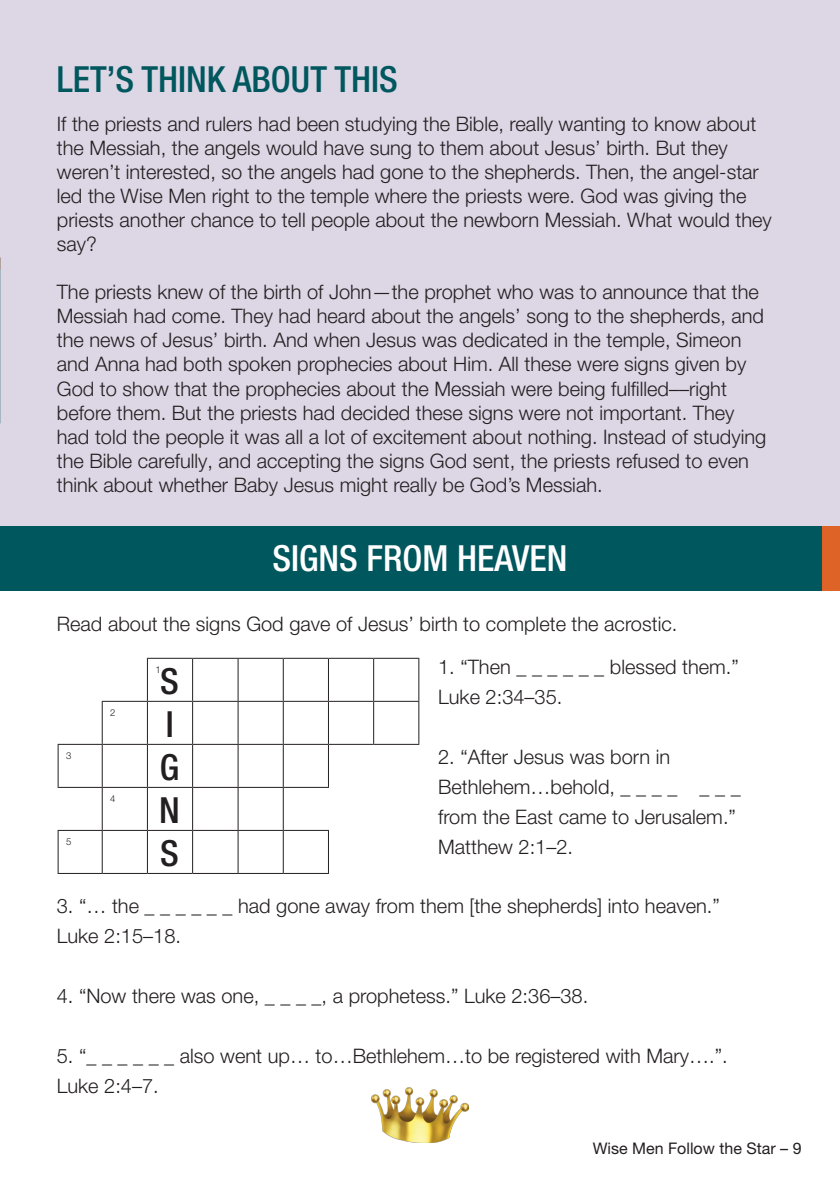
<style>
.page{position:relative;width:840px;height:1191px;background:#fff}
.page>*{position:absolute;margin:0;border:0;box-sizing:border-box;transform-origin:0 0}
.t1{font:500 condensed 36px "Helvetica Neue LT Pro";color:#00575e}
.t2{font:500 condensed 36px "Helvetica Neue LT Pro";color:#fff}
.t3{font:500 condensed 36px "Helvetica Neue LT Pro";color:#231f20}
.t4{font:300 20px/24px "Helvetica Neue LT Pro";color:#231f20}
.t5{font:16px "Helvetica Neue LT Pro";color:#231f20}
.t6{font:300 9.6px "Helvetica Neue LT Pro";color:#231f20}
</style>
<div class="page">
<img style="left:372px;top:1087px;width:96px;height:55px">
<div style="left:0;top:0;width:839px;height:558px;background:#dcd6e5"></div>
<div style="left:0;top:526px;width:839px;height:64px;background:#00575e"></div>
<div style="left:822px;top:526px;width:17px;height:64px;background:#dd6327"></div>
<hr style="left:147px;top:658px;width:45px;height:1px;background:#231f20">
<hr style="left:147px;top:659px;width:1px;height:42px;background:#231f20">
<hr style="left:192px;top:658px;width:46px;height:1px;background:#231f20">
<hr style="left:192px;top:659px;width:1px;height:42px;background:#231f20">
<hr style="left:238px;top:658px;width:45px;height:1px;background:#231f20">
<hr style="left:237px;top:659px;width:1px;height:42px;background:#231f20">
<hr style="left:283px;top:658px;width:45px;height:1px;background:#231f20">
<hr style="left:282px;top:659px;width:1px;height:42px;background:#231f20">
<hr style="left:328px;top:658px;width:45px;height:1px;background:#231f20">
<hr style="left:328px;top:659px;width:1px;height:42px;background:#231f20">
<hr style="left:373px;top:658px;width:46px;height:1px;background:#231f20">
<hr style="left:373px;top:659px;width:1px;height:42px;background:#231f20">
<hr style="left:418px;top:659px;width:1px;height:42px;background:#231f20">
<hr style="left:102px;top:701px;width:45px;height:1px;background:#231f20">
<hr style="left:147px;top:701px;width:45px;height:1px;background:#231f20">
<hr style="left:147px;top:702px;width:1px;height:42px;background:#231f20">
<hr style="left:192px;top:701px;width:46px;height:1px;background:#231f20">
<hr style="left:192px;top:702px;width:1px;height:42px;background:#231f20">
<hr style="left:238px;top:701px;width:45px;height:1px;background:#231f20">
<hr style="left:237px;top:702px;width:1px;height:42px;background:#231f20">
<hr style="left:283px;top:701px;width:45px;height:1px;background:#231f20">
<hr style="left:282px;top:702px;width:1px;height:42px;background:#231f20">
<hr style="left:238px;top:744px;width:45px;height:1px;background:#231f20">
<hr style="left:283px;top:744px;width:45px;height:1px;background:#231f20">
<hr style="left:282px;top:745px;width:1px;height:42px;background:#231f20">
<hr style="left:102px;top:788px;width:1px;height:42px;background:#231f20">
<hr style="left:147px;top:788px;width:1px;height:42px;background:#231f20">
<hr style="left:192px;top:788px;width:1px;height:42px;background:#231f20">
<hr style="left:238px;top:787px;width:45px;height:1px;background:#231f20">
<hr style="left:237px;top:788px;width:1px;height:42px;background:#231f20">
<hr style="left:58px;top:830px;width:44px;height:1px;background:#231f20">
<hr style="left:58px;top:831px;width:1px;height:42px;background:#231f20">
<hr style="left:102px;top:830px;width:45px;height:1px;background:#231f20">
<hr style="left:102px;top:831px;width:1px;height:42px;background:#231f20">
<hr style="left:147px;top:830px;width:45px;height:1px;background:#231f20">
<hr style="left:147px;top:831px;width:1px;height:42px;background:#231f20">
<hr style="left:192px;top:830px;width:46px;height:1px;background:#231f20">
<hr style="left:192px;top:831px;width:1px;height:42px;background:#231f20">
<hr style="left:238px;top:830px;width:45px;height:1px;background:#231f20">
<hr style="left:237px;top:831px;width:1px;height:42px;background:#231f20">
<hr style="left:58px;top:873px;width:44px;height:1px;background:#231f20">
<hr style="left:102px;top:873px;width:45px;height:1px;background:#231f20">
<hr style="left:147px;top:873px;width:45px;height:1px;background:#231f20">
<hr style="left:192px;top:873px;width:46px;height:1px;background:#231f20">
<hr style="left:238px;top:873px;width:45px;height:1px;background:#231f20">
<hr style="left:58px;top:745px;width:1px;height:42px;background:#231f20">
<hr style="left:102px;top:744px;width:45px;height:1px;background:#231f20">
<hr style="left:102px;top:745px;width:1px;height:42px;background:#231f20">
<hr style="left:147px;top:744px;width:45px;height:1px;background:#231f20">
<hr style="left:147px;top:745px;width:1px;height:42px;background:#231f20">
<hr style="left:192px;top:744px;width:46px;height:1px;background:#231f20">
<hr style="left:192px;top:745px;width:1px;height:42px;background:#231f20">
<hr style="left:237px;top:745px;width:1px;height:42px;background:#231f20">
<hr style="left:58px;top:787px;width:44px;height:1px;background:#231f20">
<hr style="left:102px;top:787px;width:45px;height:1px;background:#231f20">
<hr style="left:147px;top:787px;width:45px;height:1px;background:#231f20">
<hr style="left:192px;top:787px;width:46px;height:1px;background:#231f20">
<hr style="left:102px;top:702px;width:1px;height:42px;background:#231f20">
<hr style="left:58px;top:744px;width:44px;height:1px;background:#231f20">
<hr style="left:328px;top:701px;width:45px;height:1px;background:#231f20">
<hr style="left:328px;top:702px;width:1px;height:42px;background:#231f20">
<hr style="left:373px;top:701px;width:46px;height:1px;background:#231f20">
<hr style="left:373px;top:702px;width:1px;height:42px;background:#231f20">
<hr style="left:418px;top:702px;width:1px;height:42px;background:#231f20">
<hr style="left:373px;top:744px;width:46px;height:1px;background:#231f20">
<hr style="left:328px;top:744px;width:45px;height:1px;background:#231f20">
<hr style="left:328px;top:745px;width:1px;height:42px;background:#231f20">
<hr style="left:282px;top:831px;width:1px;height:42px;background:#231f20">
<hr style="left:328px;top:831px;width:1px;height:42px;background:#231f20">
<hr style="left:283px;top:873px;width:46px;height:1px;background:#231f20">
<hr style="left:283px;top:787px;width:46px;height:1px;background:#231f20">
<hr style="left:282px;top:788px;width:1px;height:42px;background:#231f20">
<hr style="left:283px;top:830px;width:46px;height:1px;background:#231f20">
<p class="t1" style="left:57px;top:58px;width:342px">LET’S THINK ABOUT THIS</p>
<p class="t4" style="left:57px;top:112px;width:716px">If the priests and rulers had been studying the Bible, really wanting to know about the Messiah, the angels would have sung to them about Jesus’ birth. But they weren’t interested, so the angels had gone to the shepherds. Then, the angel-star led the Wise Men right to the temple where the priests were. God was giving the priests another chance to tell people about the newborn Messiah. What would they say?</p>
<p class="t4" style="left:57px;top:280px;width:710px">The priests knew of the birth of John—the prophet who was to announce that the Messiah had come. They had heard about the angels’ song to the shepherds, and the news of Jesus’ birth. And when Jesus was dedicated in the temple, Simeon and Anna had both spoken prophecies about Him. All these were signs given by God to show that the prophecies about the Messiah were being fulfilled––right before them. But the priests had decided these signs were not important. They had told the people it was all a lot of excitement about nothing. Instead of studying the Bible carefully, and accepting the signs God sent, the priests refused to even think about whether Baby Jesus might really be God’s Messiah.</p>
<p class="t2" style="left:272px;top:537px;width:296px">SIGNS FROM HEAVEN</p>
<p class="t4" style="left:57px;top:611px;width:621px">Read about the signs God gave of Jesus’ birth to complete the acrostic.</p>
<p class="t6" style="left:66px;top:750px;width:7px">3</p>
<p class="t6" style="left:66px;top:836px;width:7px">5</p>
<p class="t6" style="left:110px;top:707px;width:7px">2</p>
<p class="t6" style="left:110px;top:793px;width:7px">4</p>
<p class="t6" style="left:155px;top:664px;width:7px">1</p>
<p class="t3" style="left:160px;top:660px;width:20px">S</p>
<p class="t3" style="left:165px;top:703px;width:9px">I</p>
<p class="t3" style="left:160px;top:746px;width:21px">G</p>
<p class="t3" style="left:159px;top:789px;width:22px">N</p>
<p class="t3" style="left:160px;top:832px;width:20px">S</p>
<p class="t4" style="left:438px;top:651px;width:302px;line-height:30px">1. “Then _ _ _ _ _ _ blessed them.”<br>Luke 2:34–35.</p>
<p class="t4" style="left:438px;top:741px;width:304px;line-height:30px">2. “After Jesus was born in<br>Bethlehem…behold, _ _ _ _ _ _ _ from the East came to Jerusalem.”<br>Matthew 2:1–2.</p>
<p class="t4" style="left:57px;top:893px;width:664px">3. “… the _ _ _ _ _ _ had gone away from them [the shepherds] into heaven.”</p>
<p class="t4" style="left:57px;top:923px;width:126px">Luke 2:15–18.</p>
<p class="t4" style="left:57px;top:983px;width:532px">4. “Now there was one, _ _ _ _, a prophetess.” Luke 2:36–38.</p>
<p class="t4" style="left:57px;top:1040px;width:672px;line-height:30px">5. “_ _ _ _ _ _ also went up… to…Bethlehem…to be registered with Mary….”.<br>Luke 2:4–7.</p>
<p class="t5" style="left:592px;top:1138px;width:210px">Wise Men Follow the Star – 9</p>
</div>
